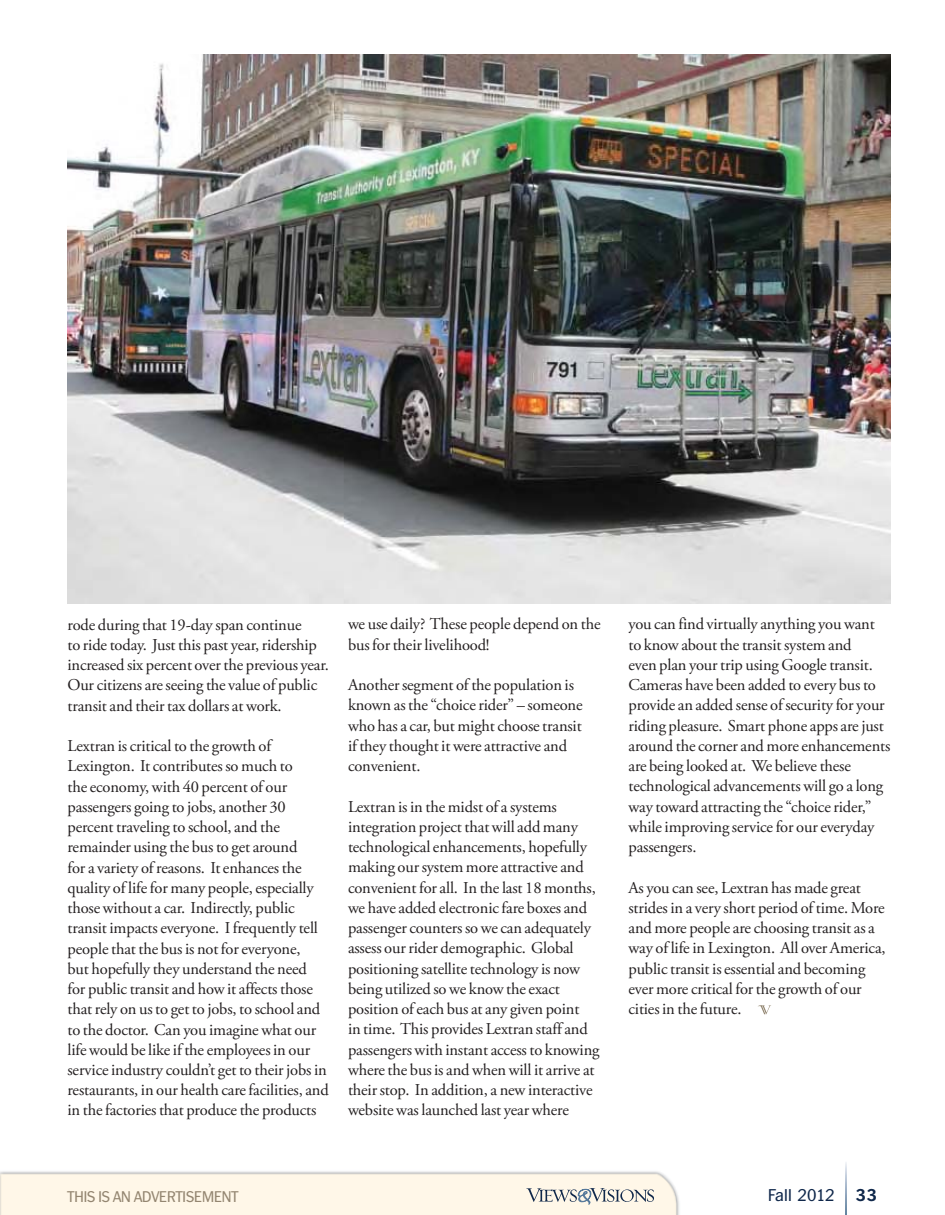
<style>
.page{position:relative;width:945px;height:1215px;background:#fff}
.page>*{position:absolute;margin:0;border:0;box-sizing:border-box;transform-origin:0 0}
.t1{font:16.5px/20.2px "Adobe Garamond Pro";letter-spacing:-.01em;color:#231f20}
.t2{font:16.5px "Plymouth TS";color:#10284b}
.t3{font:700 16.5px "Plymouth TS";color:#10284b}
.t4{font:15px "Plymouth TS";color:#948671}
</style>
<div class="page">
<svg style="left:526px;top:1188px;width:128px;height:17px;background:#cccbc8"></svg>
<img style="left:0;top:1161px;width:1px;height:54px">
<svg style="left:758px;top:1005px;width:13px;height:9px"></svg>
<img style="left:68px;top:54px;width:823px;height:550px">
<p class="t1" style="left:68px;top:616px;width:263px">rode during that 19-day span continue<br>to ride today. Just this past year, ridership increased six percent over the previous year.<br>Our citizens are seeing the value of public transit and their tax dollars at work.</p>
<p class="t1" style="left:68px;top:737px;width:263px">Lextran is critical to the growth of Lexington. It contributes so much to<br>the economy, with 40 percent of our passengers going to jobs, another 30 percent traveling to school, and the remainder using the bus to get around<br>for a variety of reasons. It enhances the quality of life for many people, especially those without a car. Indirectly, public transit impacts everyone. I frequently tell people that the bus is not for everyone,<br>but hopefully they understand the need for public transit and how it affects those that rely on us to get to jobs, to school and to the doctor. Can you imagine what our life would be like if the employees in our service industry couldn’t get to their jobs in restaurants, in our health care facilities, and in the factories that produce the products</p>
<p class="t1" style="left:348px;top:615px;width:254px">we use daily? These people depend on the bus for their livelihood!</p>
<p class="t1" style="left:348px;top:676px;width:236px">Another segment of the population is known as the “choice rider” – someone who has a car, but might choose transit if they thought it were attractive and convenient.</p>
<p class="t1" style="left:348px;top:798px;width:253px">Lextran is in the midst of a systems integration project that will add many technological enhancements, hopefully making our system more attractive and convenient for all. In the last 18 months, we have added electronic fare boxes and passenger counters so we can adequately assess our rider demographic. Global positioning satellite technology is now being utilized so we know the exact position of each bus at any given point<br>in time. This provides Lextran staff and passengers with instant access to knowing where the bus is and when will it arrive at their stop. In addition, a new interactive website was launched last year where</p>
<p class="t1" style="left:628px;top:615px;width:263px">you can find virtually anything you want to know about the transit system and<br>even plan your trip using Google transit.<br>Cameras have been added to every bus to provide an added sense of security for your riding pleasure. Smart phone apps are just around the corner and more enhancements are being looked at. We believe these technological advancements will go a long way toward attracting the “choice rider,” while improving service for our everyday passengers.</p>
<p class="t1" style="left:628px;top:879px;width:259px">As you can see, Lextran has made great strides in a very short period of time. More and more people are choosing transit as a way of life in Lexington. All over America, public transit is essential and becoming ever more critical for the growth of our cities in the future.</p>
<p class="t4" style="left:68px;top:1191px;width:172px">THIS IS AN ADVERTISEMENT</p>
<p class="t2" style="left:768px;top:1189px;width:68px">Fall 2012</p>
<p class="t3" style="left:856px;top:1189px;width:23px">33</p>
</div>
